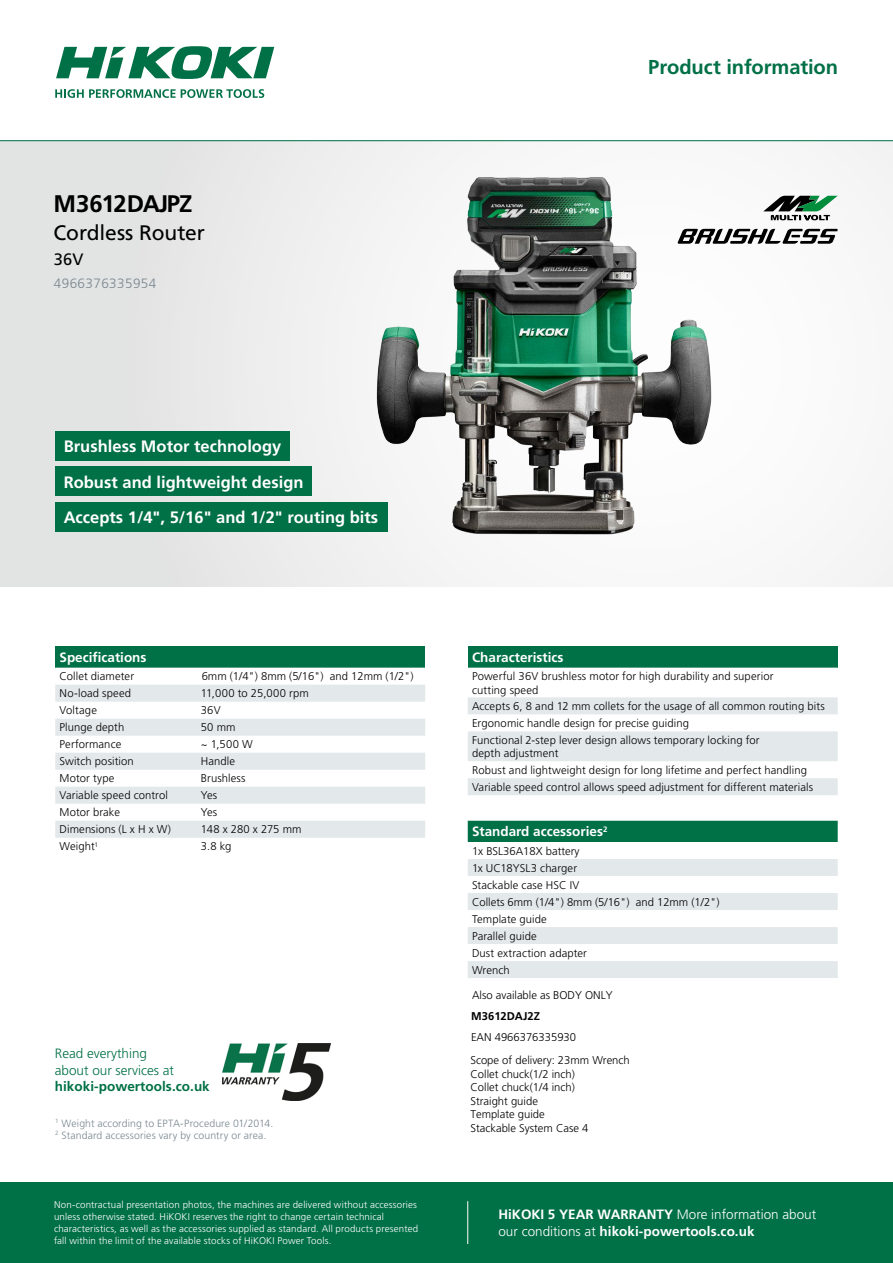
<style>
.page{position:relative;width:893px;height:1263px;background:#fff}
.page>*{position:absolute;margin:0;border:0;box-sizing:border-box;transform-origin:0 0}
.t1{font:700 24px "Frutiger LT Std";letter-spacing:-.055em;color:#000}
.t2{font:21px "Frutiger LT Std";letter-spacing:-.005em;color:#000}
.t3{font:700 20.1px "Frutiger LT Std";letter-spacing:-.005em;color:#007046}
.t4{font:700 16.5px "Frutiger LT Std";color:#fff}
.t5{font:16.5px "Frutiger LT Std";color:#000}
.t6{font:700 13.5px/16.5px "Frutiger LT Std";color:#fff}
.t7{font:300 13.5px/16.5px "Frutiger LT Std";color:#007046}
.t8{font:700 13.5px "Frutiger LT Std";letter-spacing:.005em;color:#007046}
.t9{font:300 13.5px "Frutiger LT Std";letter-spacing:.03em;color:#7a8890}
.t10{font:300 11.25px/17px "Frutiger LT Std";letter-spacing:.01em;color:#000}
.t11{font:700 11.25px "Frutiger LT Std";color:#000}
.t12{font:300 10.5px/12px "Frutiger LT Std";letter-spacing:.01em;color:#7a8890}
.t13{font:300 9.75px/12px "Frutiger LT Std";letter-spacing:.015em;color:#fff}
.s1{font-weight:300}
</style>
<div class="page">
<div style="left:0;top:140px;width:893px;height:447px;background:linear-gradient(to right,#e1e2e2,#fefefe)"></div>
<div style="left:0;top:1182px;width:893px;height:81px;background:#007046"></div>
<hr style="left:0;top:140px;width:893px;height:1px;background:#007046">
<svg style="left:55px;top:89px;width:209px;height:9px"></svg>
<svg style="left:56px;top:46px;width:218px;height:33px"></svg>
<hr style="left:467px;top:1201px;width:1px;height:43px;background:#fff">
<div style="left:468px;top:821px;width:370px;height:21px;background:#007046"></div>
<svg style="left:468px;top:859px;width:370px;height:119px"></svg>
<div style="left:468px;top:646px;width:370px;height:22px;background:#007046"></div>
<svg style="left:468px;top:697px;width:370px;height:98px"></svg>
<div style="left:55px;top:467px;width:257px;height:29px;background:#007046"></div>
<div style="left:55px;top:431px;width:235px;height:29px;background:#007046"></div>
<div style="left:55px;top:502px;width:333px;height:29px;background:#007046"></div>
<img style="left:330px;top:141px;width:428px;height:429px">
<svg style="left:678px;top:229px;width:160px;height:15px"></svg>
<svg style="left:763px;top:196px;width:75px;height:24px"></svg>
<div style="left:55px;top:646px;width:370px;height:22px;background:#007046"></div>
<svg style="left:55px;top:685px;width:370px;height:153px;fill:#e3e8ea"></svg>
<img style="left:223px;top:1043px;width:107px;height:58px">
<h1 class="t1" style="left:54px;top:190px;width:140px">M3612DAJPZ</h1>
<h2 class="t2" style="left:54px;top:220px;width:153px">Cordless Router</h2>
<h3 class="t5" style="left:54px;top:250px;width:31px">36V</h3>
<p class="t9" style="left:54px;top:276px;width:104px">4966376335954</p>
<h3 class="t3" style="left:648px;top:56px;width:191px">Product information</h3>
<h3 class="t4" style="left:64px;top:437px;width:219px">Brushless Motor technology</h3>
<h3 class="t4" style="left:64px;top:472px;width:241px">Robust and lightweight design</h3>
<h3 class="t4" style="left:64px;top:508px;width:316px">Accepts 1/4", 5/16" and 1/2" routing bits</h3>
<p class="t6" style="left:60px;top:649px;width:89px">Specifications</p>
<p class="t10" style="left:60px;top:668px;width:76px">Collet diameter</p>
<p class="t10" style="left:202px;top:667px;width:213px">6mm (1/4") 8mm (5/16") and 12mm (1/2")</p>
<p class="t10" style="left:60px;top:685px;width:73px">No-load speed</p>
<p class="t10" style="left:201px;top:685px;width:110px">11,000 to 25,000 rpm</p>
<p class="t10" style="left:60px;top:702px;width:39px">Voltage</p>
<p class="t10" style="left:201px;top:702px;width:21px">36V</p>
<p class="t10" style="left:60px;top:719px;width:66px">Plunge depth</p>
<p class="t10" style="left:201px;top:719px;width:36px">50 mm</p>
<p class="t10" style="left:60px;top:736px;width:63px">Performance</p>
<p class="t10" style="left:201px;top:736px;width:53px">~ 1,500 W</p>
<p class="t10" style="left:60px;top:753px;width:76px">Switch position</p>
<p class="t10" style="left:201px;top:753px;width:36px">Handle</p>
<p class="t10" style="left:60px;top:770px;width:56px">Motor type</p>
<p class="t10" style="left:201px;top:770px;width:46px">Brushless</p>
<p class="t10" style="left:60px;top:787px;width:110px">Variable speed control</p>
<p class="t10" style="left:201px;top:787px;width:18px">Yes</p>
<p class="t10" style="left:60px;top:804px;width:62px">Motor brake</p>
<p class="t10" style="left:201px;top:804px;width:18px">Yes</p>
<p class="t10" style="left:60px;top:821px;width:113px">Dimensions (L x H x W)</p>
<p class="t10" style="left:201px;top:821px;width:102px">148 x 280 x 275 mm</p>
<p class="t10" style="left:60px;top:838px;width:40px">Weight<sup>1</sup></p>
<p class="t10" style="left:201px;top:838px;width:32px">3.8 kg</p>
<p class="t7" style="left:55px;top:1046px;width:121px">Read everything about our services at</p>
<p class="t8" style="left:55px;top:1079px;width:156px">hikoki-powertools.co.uk</p>
<p class="t12" style="left:55px;top:1117px;width:220px"><sup>1</sup> Weight according to EPTA-Procedure 01/2014.<br><sup>2</sup> Standard accessories vary by country or area.</p>
<p class="t6" style="left:472px;top:649px;width:93px">Characteristics</p>
<p class="t10" style="left:472px;top:669px;width:303px;line-height:13.5px">Powerful 36V brushless motor for high durability and superior cutting speed</p>
<p class="t10" style="left:472px;top:698px;width:354px">Accepts 6, 8 and 12 mm collets for the usage of all common routing bits<br>Ergonomic handle design for precise guiding<br>Functional 2-step lever design allows temporary locking for</p>
<p class="t10" style="left:472px;top:745px;width:343px">depth adjustment<br>Robust and lightweight design for long lifetime and perfect handling<br>Variable speed control allows speed adjustment for different materials</p>
<p class="t6" style="left:472px;top:823px;width:137px">Standard accessories<sup>2</sup></p>
<p class="t10" style="left:472px;top:842px;width:249px">1x BSL36A18X battery<br>1x UC18YSL3 charger<br>Stackable case HSC IV<br>Collets 6mm (1/4") 8mm (5/16") and 12mm (1/2")<br>Template guide<br>Parallel guide<br>Dust extraction adapter<br>Wrench</p>
<p class="t10" style="left:472px;top:987px;width:142px">Also available as BODY ONLY</p>
<p class="t11" style="left:471px;top:1010px;width:70px">M3612DAJ2Z</p>
<p class="t10" style="left:470px;top:1026px;width:161px;line-height:23.2px">EAN 4966376335930<br>Scope of delivery: 23mm Wrench</p>
<p class="t10" style="left:470px;top:1067px;width:120px;line-height:13.5px">Collet chuck(1/2 inch)<br>Collet chuck(1/4 inch)<br>Straight guide<br>Template guide<br>Stackable System Case 4</p>
<p class="t13" style="left:54px;top:1199px;width:366px">Non-contractual presentation photos, the machines are delivered without accessories unless otherwise stated. HiKOKI reserves the right to change certain technical characteristics, as well as the accessories supplied as standard. All products presented fall within the limit of the available stocks of HiKOKI Power Tools.</p>
<p class="t6" style="left:498px;top:1206px;width:319px">HiKOKI 5 YEAR WARRANTY <span class="s1">More information about our conditions at</span> hikoki-powertools.co.uk</p>
</div>
